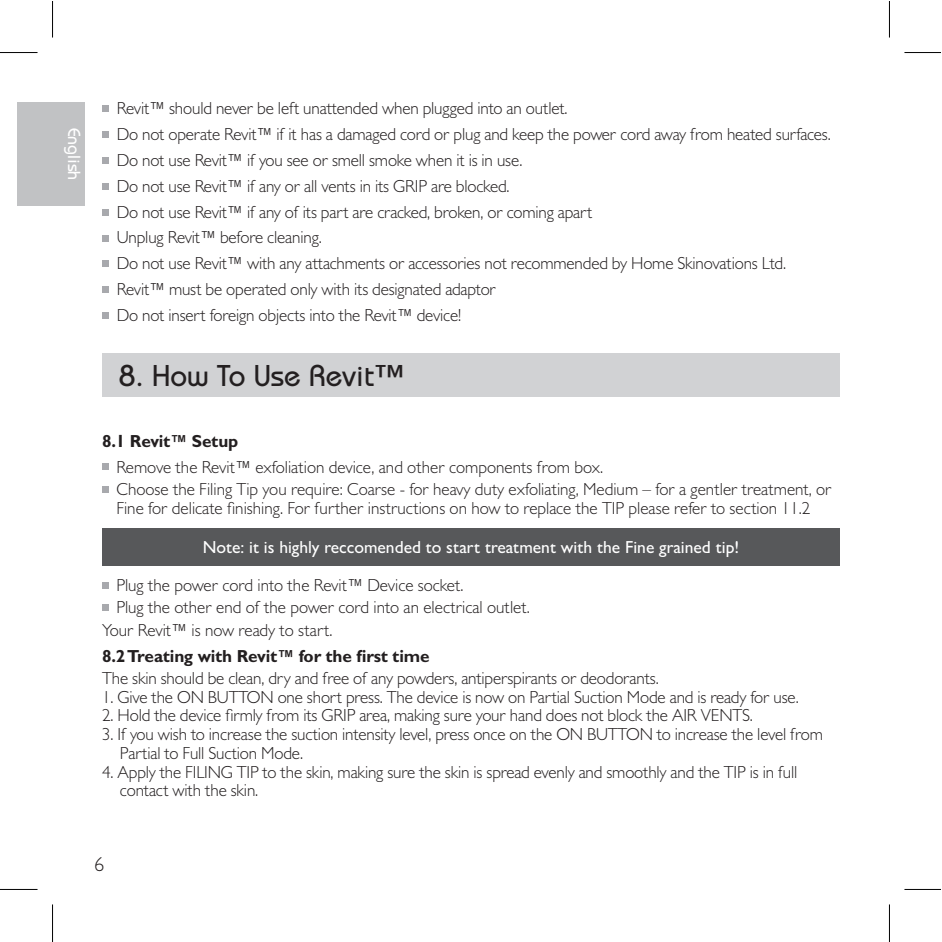
<style>
.page{position:relative;width:942px;height:942px;background:#fff}
.page>*{position:absolute;margin:0;border:0;box-sizing:border-box;transform-origin:0 0}
.t1{font:500 30px "Bauhaus";color:#231f20}
.t2{font:300 20.25px "Gill Sans MT Std";color:#231f20}
.t3{font:300 17.5px/25.8px "Gill Sans MT Std";letter-spacing:-.01em;color:#231f20}
.t4{font:500 17.5px "Gill Sans MT Pro";color:#fff}
.t5{font:700 17.5px "Gill Sans MT Pro";letter-spacing:-.01em;color:#231f20}
.t6{font:500 17.5px "Bauhaus";color:#fff}
</style>
<div class="page">
<div style="left:17px;top:102px;width:68px;height:103px;background:#c1c2c4"></div>
<svg style="left:102px;top:106px;width:6px;height:6px"></svg>
<svg style="left:102px;top:131px;width:6px;height:7px"></svg>
<svg style="left:102px;top:157px;width:6px;height:6px"></svg>
<svg style="left:102px;top:183px;width:6px;height:6px"></svg>
<svg style="left:102px;top:209px;width:6px;height:6px"></svg>
<svg style="left:102px;top:235px;width:6px;height:6px"></svg>
<svg style="left:102px;top:261px;width:6px;height:6px"></svg>
<svg style="left:102px;top:287px;width:6px;height:6px"></svg>
<svg style="left:102px;top:312px;width:6px;height:6px"></svg>
<div style="left:102px;top:352px;width:737px;height:44px;background:#d1d2d4"></div>
<svg style="left:102px;top:463px;width:6px;height:6px"></svg>
<svg style="left:102px;top:582px;width:6px;height:6px"></svg>
<svg style="left:102px;top:604px;width:6px;height:6px"></svg>
<svg style="left:102px;top:486px;width:6px;height:6px"></svg>
<div style="left:102px;top:528px;width:737px;height:37px;background:#57585a"></div>
<hr style="left:0;top:52px;width:38px;height:1px;background:#000">
<hr style="left:904px;top:52px;width:36px;height:1px;background:#000">
<hr style="left:0;top:888px;width:38px;height:1px;background:#000">
<hr style="left:904px;top:888px;width:36px;height:1px;background:#000">
<hr style="left:52px;top:1px;width:1px;height:36px;background:#000">
<hr style="left:52px;top:904px;width:1px;height:37px;background:#000">
<hr style="left:888px;top:1px;width:1px;height:36px;background:#000">
<hr style="left:888px;top:904px;width:1px;height:37px;background:#000">
<p class="t6" style="left:85px;top:127px;width:54px;rotate:90deg">English</p>
<p class="t3" style="left:117px;top:95px;width:715px">Revit™ should never be left unattended when plugged into an outlet.<br>Do not operate Revit™ if it has a damaged cord or plug and keep the power cord away from heated surfaces.<br>Do not use Revit™ if you see or smell smoke when it is in use.<br>Do not use Revit™ if any or all vents in its GRIP are blocked.<br>Do not use Revit™ if any of its part are cracked, broken, or coming apart<br>Unplug Revit™ before cleaning.<br>Do not use Revit™ with any attachments or accessories not recommended by Home Skinovations Ltd.<br>Revit™ must be operated only with its designated adaptor<br>Do not insert foreign objects into the Revit™ device!</p>
<h1 class="t1" style="left:119px;top:358px;width:286px">8. How To Use Revit™</h1>
<p class="t5" style="left:102px;top:430px;width:138px">8.1 Revit™ Setup</p>
<p class="t3" style="left:116px;top:455px;width:716px;line-height:22.2px">Remove the Revit™ exfoliation device, and other components from box.<br>Choose the Filing Tip you require: Coarse - for heavy duty exfoliating, Medium – for a gentler treatment, or</p>
<p class="t3" style="left:116px;top:494px;width:695px">Fine for delicate finishing. For further instructions on how to replace the TIP please refer to section 11.2</p>
<p class="t4" style="left:203px;top:536px;width:537px">Note: it is highly reccomended to start treatment with the Fine grained tip!</p>
<p class="t3" style="left:116px;top:572px;width:348px">Plug the power cord into the Revit™ Device socket.</p>
<p class="t3" style="left:116px;top:594px;width:415px">Plug the other end of the power cord into an electrical outlet.</p>
<p class="t3" style="left:102px;top:616px;width:232px">Your Revit™ is now ready to start.</p>
<p class="t5" style="left:102px;top:644px;width:329px">8.2 Treating with Revit™ for the first time</p>
<p class="t3" style="left:102px;top:664px;width:558px">The skin should be clean, dry and free of any powders, antiperspirants or deodorants.</p>
<p class="t3" style="left:102px;top:683px;width:698px">1. Give the ON BUTTON one short press. The device is now on Partial Suction Mode and is ready for use.</p>
<p class="t3" style="left:102px;top:702px;width:652px">2. Hold the device firmly from its GRIP area, making sure your hand does not block the AIR VENTS.</p>
<p class="t3" style="left:120px;top:724px;width:704px;line-height:18.8px;text-indent:-18px">3. If you wish to increase the suction intensity level, press once on the ON BUTTON to increase the level from<br>Partial to Full Suction Mode.</p>
<p class="t3" style="left:120px;top:762px;width:678px;line-height:18.8px;text-indent:-18px">4. Apply the FILING TIP to the skin, making sure the skin is spread evenly and smoothly and the TIP is in full contact with the skin.</p>
<p class="t2" style="left:94px;top:851px;width:12px">6</p>
</div>
